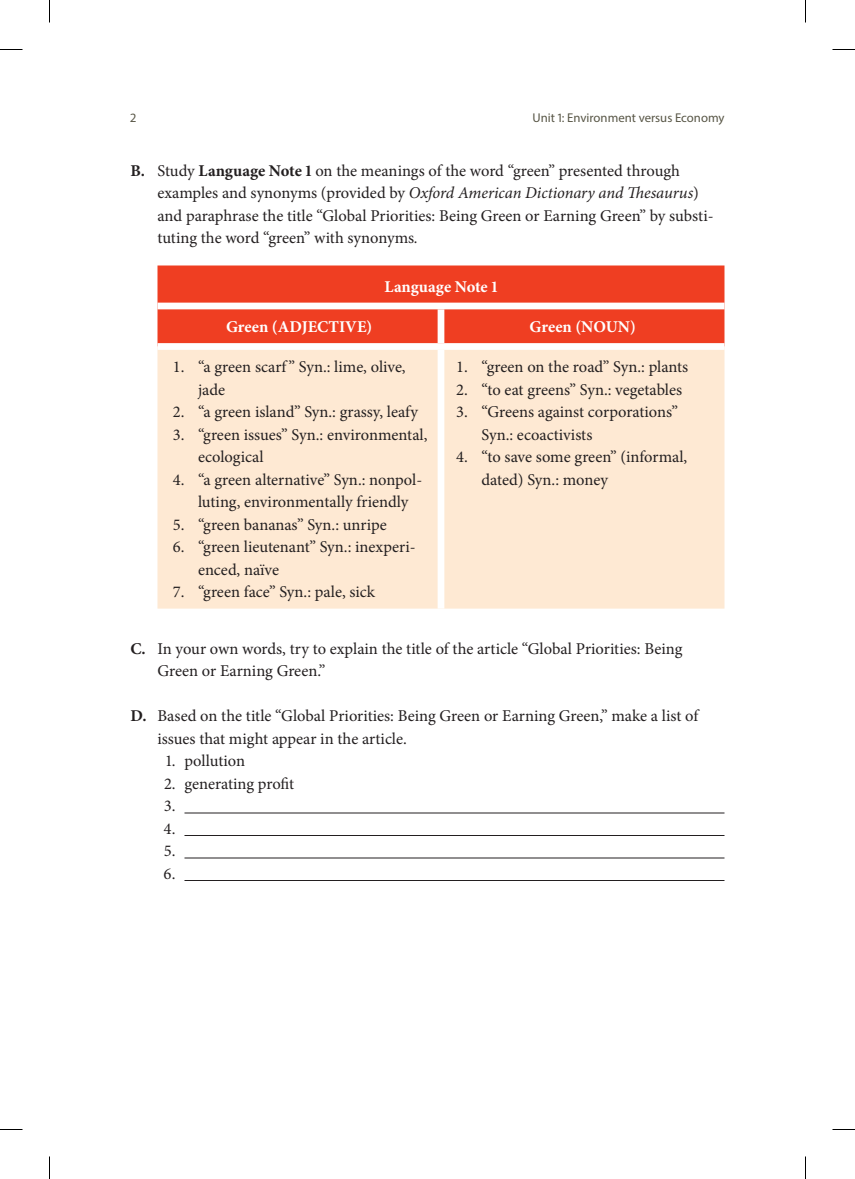
<style>
.page{position:relative;width:855px;height:1179px;background:#fff}
.page>*{position:absolute;margin:0;border:0;box-sizing:border-box;transform-origin:0 0}
.t1{font:16.5px/22.5px "Minion Pro";color:#231f20}
.t2{font:700 16.5px "Minion Pro";color:#fff}
.t3{font:12.75px "Myriad Pro";color:#585646}
.s1{font-weight:700}
.s2{font-style:italic}
</style>
<div class="page">
<hr style="left:184px;top:813px;width:540px;height:1px;background:#231f20">
<hr style="left:184px;top:835px;width:540px;height:1px;background:#231f20">
<hr style="left:184px;top:858px;width:540px;height:1px;background:#231f20">
<hr style="left:184px;top:880px;width:540px;height:1px;background:#231f20">
<div style="left:158px;top:266px;width:566px;height:77px;background:#ef3e22"></div>
<div style="left:158px;top:350px;width:566px;height:259px;background:#fee9d3"></div>
<div style="left:438px;top:309px;width:6px;height:34px;background:#fff"></div>
<div style="left:438px;top:350px;width:6px;height:259px;background:#fff"></div>
<div style="left:158px;top:303px;width:283px;height:6px;background:#fff"></div>
<div style="left:441px;top:303px;width:283px;height:6px;background:#fff"></div>
<svg style="left:0;top:49px;width:22px;height:1px"></svg>
<svg style="left:832px;top:49px;width:23px;height:1px"></svg>
<svg style="left:0;top:1129px;width:22px;height:1px"></svg>
<svg style="left:832px;top:1129px;width:23px;height:1px"></svg>
<svg style="left:49px;top:0;width:1px;height:22px"></svg>
<svg style="left:49px;top:1156px;width:1px;height:23px"></svg>
<svg style="left:805px;top:0;width:1px;height:22px"></svg>
<svg style="left:805px;top:1156px;width:1px;height:23px"></svg>
<p class="t3" style="left:131px;top:110px;width:7px">2</p>
<p class="t3" style="left:533px;top:110px;width:193px">Unit 1: Environment versus Economy</p>
<p class="t1" style="left:157px;top:159px;width:558px;text-indent:-27px"><span class="s1">B.</span> Study <span class="s1">Language Note 1</span> on the meanings of the word “green” presented through examples and synonyms (provided by <span class="s2">Oxford American Dictionary and Thesaurus</span>) and paraphrase the title “Global Priorities: Being Green or Earning Green” by substi&shy;tuting the word “green” with synonyms<span class="s2">.</span></p>
<p class="t2" style="left:385px;top:275px;width:114px">Language Note 1</p>
<p class="t2" style="left:226px;top:315px;width:148px">Green (ADJECTIVE)</p>
<p class="t2" style="left:530px;top:315px;width:108px">Green (NOUN)</p>
<p class="t1" style="left:198px;top:356px;width:209px;text-indent:-25px">1. “a green scarf ” Syn.: lime, olive, jade</p>
<p class="t1" style="left:173px;top:401px;width:247px">2. “a green island” Syn.: grassy, leafy</p>
<p class="t1" style="left:198px;top:423px;width:231px;text-indent:-25px">3. “green issues” Syn.: environmental, ecological</p>
<p class="t1" style="left:198px;top:468px;width:226px;text-indent:-25px">4. “a green alternative” Syn.: nonpol&shy;luting, environmentally friendly</p>
<p class="t1" style="left:173px;top:513px;width:216px">5. “green bananas” Syn.: unripe</p>
<p class="t1" style="left:198px;top:536px;width:219px;text-indent:-25px">6. “green lieutenant” Syn.: inexperi&shy;enced, naïve</p>
<p class="t1" style="left:173px;top:581px;width:204px">7. “green face” Syn.: pale, sick</p>
<p class="t1" style="left:456px;top:356px;width:234px">1. “green on the road” Syn.: plants</p>
<p class="t1" style="left:456px;top:379px;width:227px">2. “to eat greens” Syn.: vegetables</p>
<p class="t1" style="left:481px;top:401px;width:198px;text-indent:-25px">3. “Greens against corporations”<br>Syn.: ecoactivists</p>
<p class="t1" style="left:481px;top:446px;width:207px;text-indent:-25px">4. “to save some green” (informal, dated) Syn.: money</p>
<p class="t1" style="left:157px;top:637px;width:527px;text-indent:-27px"><span class="s1">C.</span> In your own words, try to explain the title of the article “Global Priorities: Being<br>Green or Earning Green.”</p>
<p class="t1" style="left:157px;top:705px;width:542px;text-indent:-27px"><span class="s1">D.</span> Based on the title “Global Priorities: Being Green or Earning Green,” make a list of issues that might appear in the article.</p>
<p class="t1" style="left:166px;top:750px;width:81px">1. pollution</p>
<p class="t1" style="left:164px;top:772px;width:132px">2. generating profit<br>3.<br>4.<br>5.<br>6.</p>
</div>
